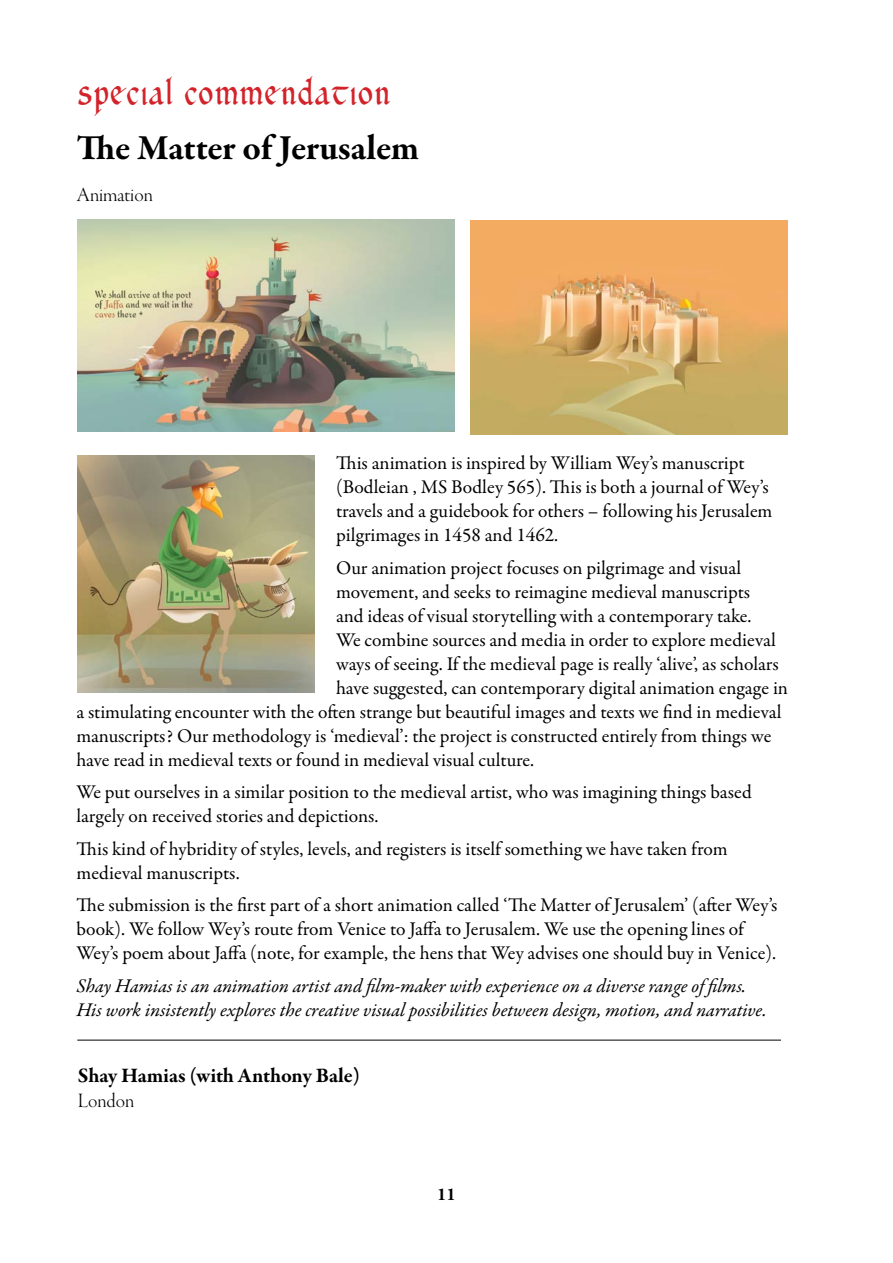
<style>
.page{position:relative;width:893px;height:1263px;background:#fff}
.page>*{position:absolute;margin:0;border:0;box-sizing:border-box;transform-origin:0 0}
.t1{font:700 36px "Garamond Premr Pro";letter-spacing:-.01em;color:#000}
.t2{font:33px "Carolingian";color:#d2232a}
.t3{font:700 21px "Garamond Premr Pro";letter-spacing:-.01em;color:#000}
.t4{font:21px "Garamond Premr Pro Lt Disp";color:#000}
.t5{font:19.5px/24px "Garamond Premr Pro";color:#000}
.t6{font:italic 19.5px/24px "Garamond Premr Pro";letter-spacing:-.005em;color:#000}
.t7{font:700 18px "Adobe Garamond Pro";color:#000}
.s1{font-family:"Onciale Ph F"}
</style>
<div class="page">
<hr style="left:77px;top:1040px;width:704px;height:1px;background:#000">
<img style="left:471px;top:221px;width:317px;height:213px">
<img style="left:77px;top:220px;width:378px;height:212px">
<img style="left:77px;top:455px;width:238px;height:238px">
<h2 class="t2" style="left:77px;top:76px;width:316px"><span class="s1">s</span>pecial commendation</h2>
<h1 class="t1" style="left:77px;top:125px;width:344px">The Matter of Jerusalem</h1>
<p class="t4" style="left:77px;top:183px;width:78px">Animation</p>
<p class="t5" style="left:336px;top:451px;width:438px">This animation is inspired by William Wey’s manuscript (Bodleian , MS Bodley 565). This is both a journal of Wey’s travels and a guidebook for others – following his Jerusalem pilgrimages in 1458 and 1462.</p>
<p class="t5" style="left:336px;top:556px;width:407px">Our animation project focuses on pilgrimage and visual</p>
<p class="t5" style="left:336px;top:580px;width:416px">movement, and seeks to reimagine medieval manuscripts</p>
<p class="t5" style="left:336px;top:604px;width:417px">and ideas of visual storytelling with a contemporary take.</p>
<p class="t5" style="left:336px;top:628px;width:441px">We combine sources and media in order to explore medieval</p>
<p class="t5" style="left:336px;top:652px;width:444px">ways of seeing. If the medieval page is really ‘alive’, as scholars</p>
<p class="t5" style="left:336px;top:676px;width:453px">have suggested, can contemporary digital animation engage in</p>
<p class="t5" style="left:77px;top:700px;width:706px">a stimulating encounter with the often strange but beautiful images and texts we find in medieval</p>
<p class="t5" style="left:77px;top:724px;width:696px">manuscripts? Our methodology is ‘medieval’: the project is constructed entirely from things we</p>
<p class="t5" style="left:77px;top:748px;width:459px">have read in medieval texts or found in medieval visual culture.</p>
<p class="t5" style="left:77px;top:780px;width:677px">We put ourselves in a similar position to the medieval artist, who was imagining things based largely on received stories and depictions.</p>
<p class="t5" style="left:77px;top:837px;width:653px">This kind of hybridity of styles, levels, and registers is itself something we have taken from medieval manuscripts.</p>
<p class="t5" style="left:77px;top:894px;width:702px">The submission is the first part of a short animation called ‘The Matter of Jerusalem’ (after Wey’s book). We follow Wey’s route from Venice to Jaffa to Jerusalem. We use the opening lines of<br>Wey’s poem about Jaffa (note, for example, the hens that Wey advises one should buy in Venice).</p>
<p class="t6" style="left:77px;top:975px;width:692px">Shay Hamias is an animation artist and film-maker with experience on a diverse range of films.<br>His work insistently explores the creative visual possibilities between design, motion, and narrative.</p>
<p class="t3" style="left:78px;top:1063px;width:283px">Shay Hamias (with Anthony Bale)</p>
<p class="t4" style="left:78px;top:1089px;width:58px">London</p>
<p class="t7" style="left:437px;top:1183px;width:20px">11</p>
</div>
